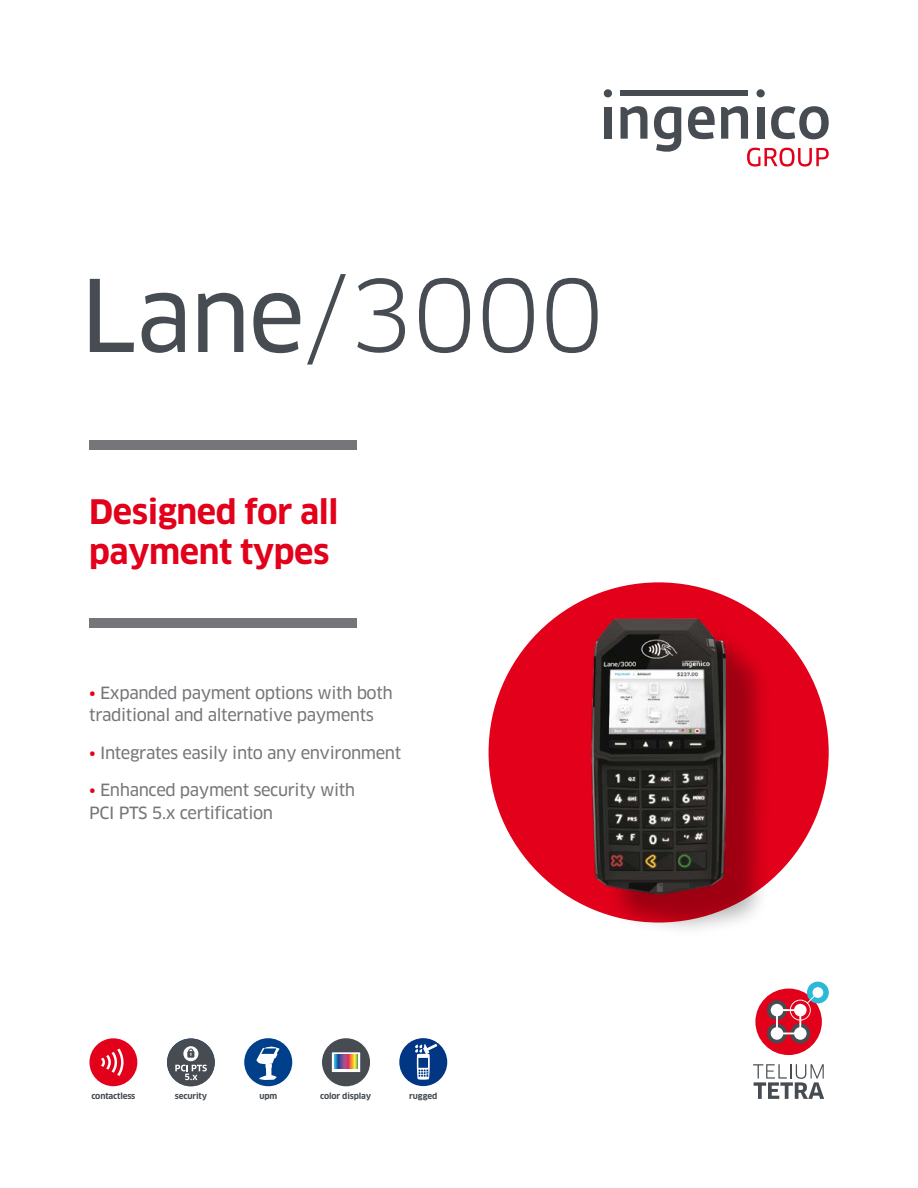
<style>
.page{position:relative;width:918px;height:1188px;background:#fff}
.page>*{position:absolute;margin:0;border:0;box-sizing:border-box;transform-origin:0 0}
.t1{font:97.5px "Clan OT";color:#464c51}
.t2{font:700 33px/39.6px "Clan OT";letter-spacing:-.015em;color:#e2001a}
.t3{font:16.5px/22.5px "Clan OT News";letter-spacing:-.025em;color:#76767a}
.t4{font:700 8.25px "Clan OT";letter-spacing:-.015em;color:#464c51}
.s1{font-family:"Clan OT News"}
.s2{color:#e2001a}
</style>
<div class="page">
<div style="left:489px;top:582px;width:340px;height:341px;background:#e2001a;border-radius:50%"></div>
<div style="left:89px;top:440px;width:268px;height:10px;background:#76767a"></div>
<div style="left:89px;top:618px;width:268px;height:10px;background:#76767a"></div>
<div style="left:755px;top:989px;width:67px;height:66px;background:#e2001a;border-radius:50%"></div>
<svg style="left:767px;top:1023px;width:20px;height:20px"></svg>
<div style="left:790px;top:1023px;width:20px;height:20px;background:#464c51;border-radius:50%"></div>
<div style="left:807px;top:982px;width:22px;height:21px;background:#2bb9d7;border-radius:50%"></div>
<svg style="left:767px;top:1000px;width:20px;height:20px"></svg>
<svg style="left:771px;top:987px;width:52px;height:53px"></svg>
<svg style="left:753px;top:1064px;width:71px;height:35px"></svg>
<div style="left:89px;top:1038px;width:48px;height:48px;background:#e2001a;border-radius:50%"></div>
<svg style="left:101px;top:1049px;width:23px;height:27px"></svg>
<div style="left:244px;top:1038px;width:48px;height:48px;background:#003f89;border-radius:50%"></div>
<svg style="left:256px;top:1047px;width:23px;height:33px"></svg>
<div style="left:322px;top:1038px;width:48px;height:48px;background:#464c51;border-radius:50%"></div>
<svg style="left:332px;top:1052px;width:28px;height:20px"></svg>
<svg style="left:334px;top:1054px;width:24px;height:14px"></svg>
<div style="left:399px;top:1038px;width:48px;height:48px;background:#003684;border-radius:50%"></div>
<svg style="left:415px;top:1044px;width:22px;height:36px"></svg>
<div style="left:602px;top:629px;width:170px;height:309px;background:#000;opacity:.3"></div>
<img style="left:591px;top:618px;width:135px;height:277px">
<div style="left:167px;top:1039px;width:48px;height:47px;background:#464c51;border-radius:50%"></div>
<svg style="left:183px;top:1046px;width:15px;height:15px"></svg>
<svg style="left:187px;top:1048px;width:7px;height:10px"></svg>
<svg style="left:175px;top:1065px;width:32px;height:15px"></svg>
<div style="left:604px;top:107px;width:7px;height:32px;background:#464c51"></div>
<div style="left:621px;top:90px;width:127px;height:6px;background:#464c51"></div>
<svg style="left:654px;top:107px;width:27px;height:45px"></svg>
<svg style="left:688px;top:106px;width:27px;height:33px"></svg>
<div style="left:757px;top:107px;width:7px;height:32px;background:#464c51"></div>
<svg style="left:771px;top:106px;width:58px;height:33px"></svg>
<div style="left:604px;top:89px;width:8px;height:8px;background:#464c51;border-radius:50%"></div>
<div style="left:757px;top:89px;width:8px;height:8px;background:#464c51;border-radius:50%"></div>
<svg style="left:621px;top:106px;width:26px;height:33px"></svg>
<svg style="left:721px;top:106px;width:27px;height:33px"></svg>
<svg style="left:747px;top:148px;width:82px;height:19px"></svg>
<h1 class="t1" style="left:80px;top:258px;width:525px"><span class="s1">Lane</span>/3000</h1>
<h2 class="t2" style="left:89px;top:493px;width:251px">Designed for all payment types</h2>
<p class="t3" style="left:89px;top:682px;width:305px"><span class="s2">•</span> Expanded payment options with both traditional and alternative payments</p>
<p class="t3" style="left:89px;top:741px;width:313px"><span class="s2">•</span> Integrates easily into any environment</p>
<p class="t3" style="left:89px;top:779px;width:267px"><span class="s2">•</span> Enhanced payment security with<br>PCI PTS 5.x certification</p>
<p class="t4" style="left:92px;top:1091px;width:45px">contactless</p>
<p class="t4" style="left:175px;top:1091px;width:34px">security</p>
<p class="t4" style="left:259px;top:1091px;width:19px">upm</p>
<p class="t4" style="left:320px;top:1091px;width:53px">color display</p>
<p class="t4" style="left:409px;top:1091px;width:29px">rugged</p>
</div>
